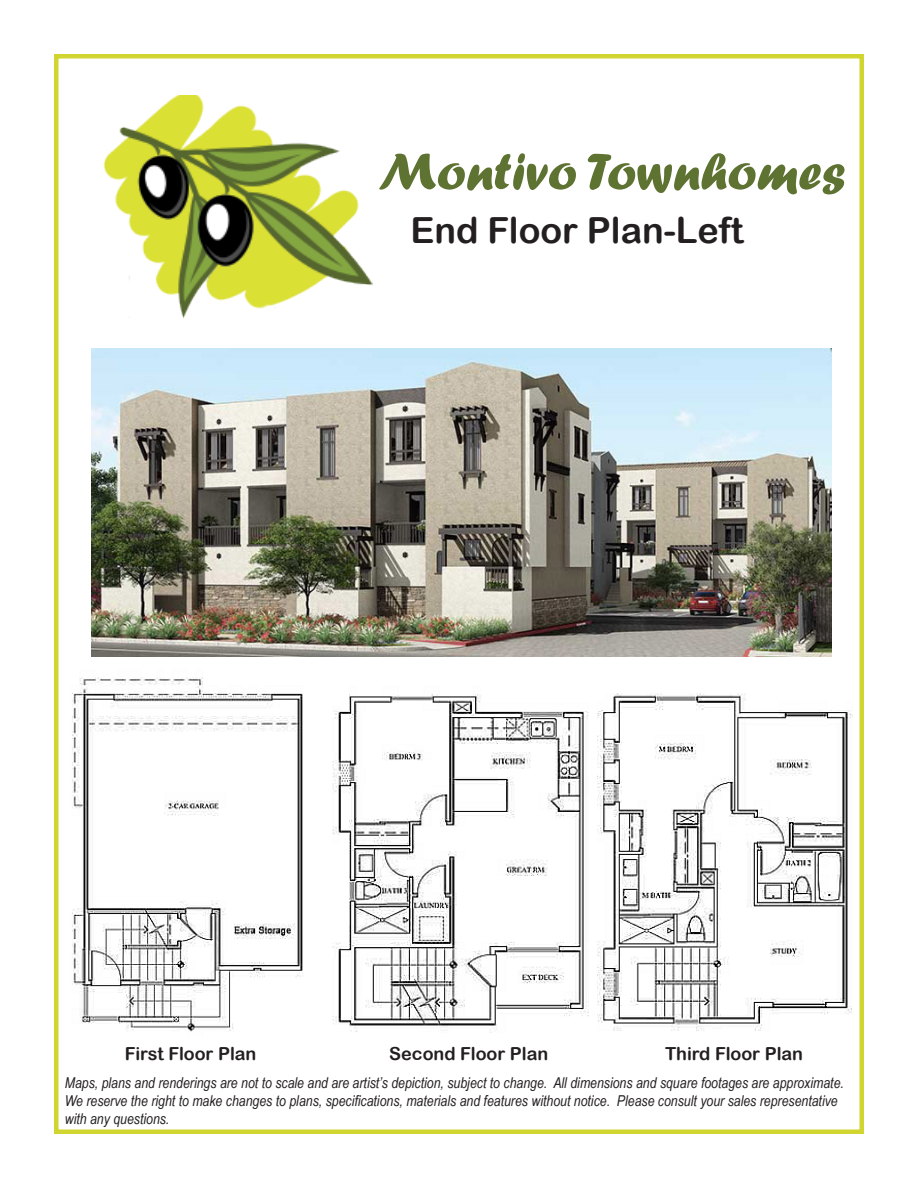
<style>
.page{position:relative;width:918px;height:1188px;background:#fff}
.page>*{position:absolute;margin:0;border:0;box-sizing:border-box;transform-origin:0 0}
.t1{font:54px "Forte";color:#5e7231}
.t2{font:36px "Arial Rounded MT Bold";color:#231f20}
.t3{font:18px "Arial Rounded MT Bold";color:#231f20}
.t4{font:italic 15px/18px "Arial Narrow";color:#231f20}
</style>
<div class="page">
<img style="left:103px;top:95px;width:270px;height:223px">
<div style="left:54px;top:54px;width:810px;height:1080px;border:4px solid #d0d52f"></div>
<img style="left:91px;top:349px;width:740px;height:308px">
<div style="left:296px;top:310px;width:20px;height:24px;background:#fff"></div>
<img style="left:72px;top:677px;width:231px;height:355px">
<img style="left:332px;top:694px;width:257px;height:339px">
<img style="left:597px;top:693px;width:256px;height:338px">
<p class="t1" style="left:378px;top:140px;width:469px">Montivo Townhomes</p>
<p class="t2" style="left:410px;top:209px;width:335px">End Floor Plan-Left</p>
<p class="t3" style="left:125px;top:1043px;width:133px">First Floor Plan</p>
<p class="t3" style="left:389px;top:1043px;width:160px">Second Floor Plan</p>
<p class="t3" style="left:665px;top:1043px;width:140px">Third Floor Plan</p>
<p class="t4" style="left:65px;top:1073px;width:781px">Maps, plans and renderings are not to scale and are artist’s depiction, subject to change. All dimensions and square footages are approximate.<br>We reserve the right to make changes to plans, specifications, materials and features without notice. Please consult your sales representative with any questions.</p>
</div>
